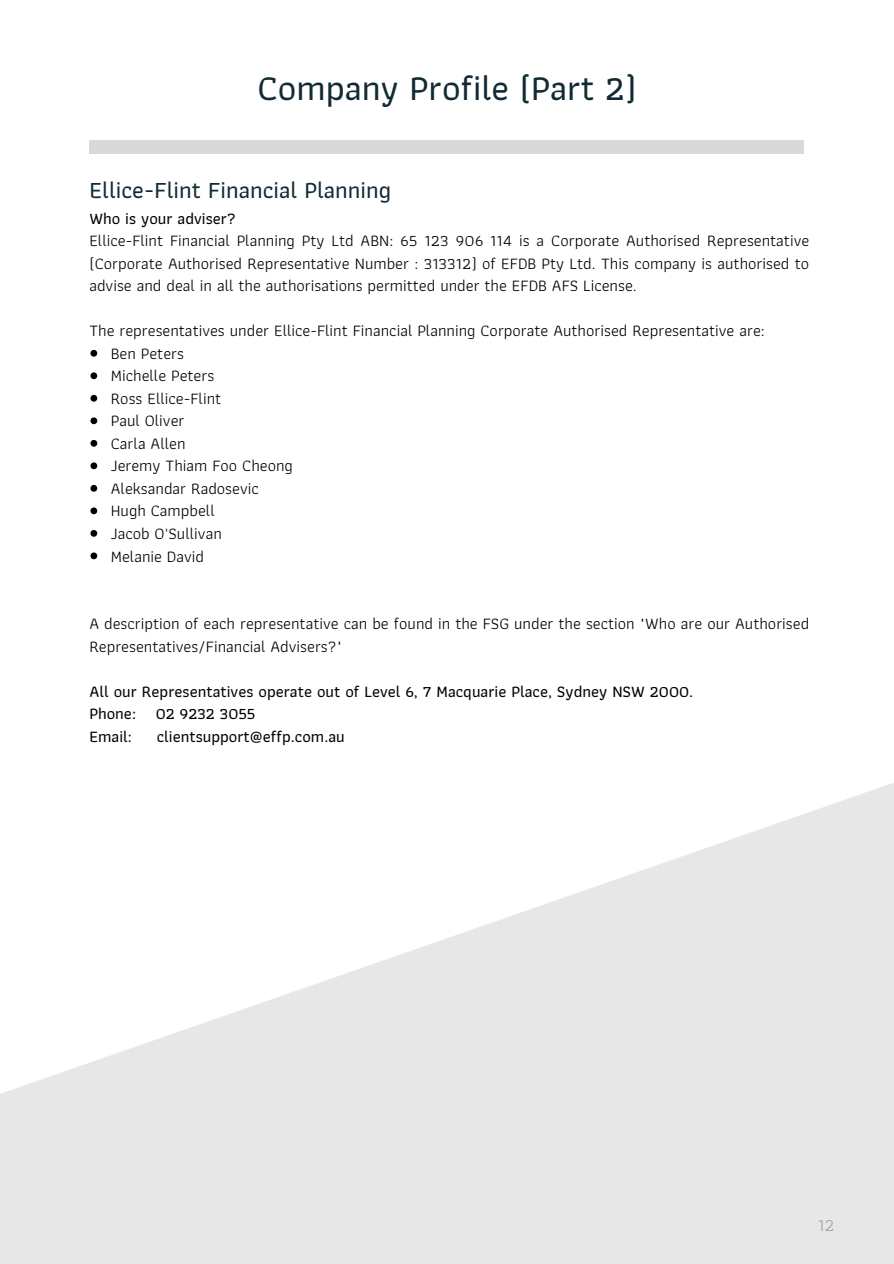
<style>
.page{position:relative;width:894px;height:1264px;background:#fff}
.page>*{position:absolute;margin:0;border:0;box-sizing:border-box;transform-origin:0 0}
.t1{font:500 36px "Athiti";color:#112a34}
.t2{font:500 24px "Athiti";color:#112a34}
.t3{font:18px "Athiti";color:#a6a6a6}
.t4{font:16.5px/22.5px "Athiti";color:#000;text-align:justify}
.t5{font:500 16.5px/22.5px "Athiti";color:#000}
</style>
<div class="page">
<div style="left:89px;top:140px;width:715px;height:14px;background:#d9d9d9"></div>
<svg style="left:90px;top:350px;width:7px;height:6px"></svg>
<svg style="left:90px;top:372px;width:7px;height:7px"></svg>
<svg style="left:90px;top:395px;width:7px;height:6px"></svg>
<svg style="left:90px;top:417px;width:7px;height:7px"></svg>
<svg style="left:90px;top:440px;width:7px;height:6px"></svg>
<svg style="left:90px;top:462px;width:7px;height:7px"></svg>
<svg style="left:90px;top:485px;width:7px;height:6px"></svg>
<svg style="left:90px;top:507px;width:7px;height:7px"></svg>
<svg style="left:90px;top:530px;width:7px;height:6px"></svg>
<svg style="left:90px;top:552px;width:7px;height:7px"></svg>
<svg style="left:0;top:783px;width:893px;height:480px;fill:#e7e7e7"></svg>
<h1 class="t1" style="left:257px;top:59px;width:380px">Company Profile (Part 2)</h1>
<h2 class="t2" style="left:89px;top:170px;width:303px">Ellice-Flint Financial Planning</h2>
<p class="t5" style="left:89px;top:207px;width:148px">Who is your adviser?</p>
<p class="t4" style="left:89px;top:229px;width:721px">Ellice-Flint Financial Planning Pty Ltd ABN: 65 123 906 114 is a Corporate Authorised Representative (Corporate Authorised Representative Number : 313312) of EFDB Pty Ltd. This company is authorised to advise and deal in all the authorisations permitted under the EFDB AFS License.</p>
<p class="t4" style="left:89px;top:319px;width:676px">The representatives under Ellice-Flint Financial Planning Corporate Authorised Representative are:</p>
<p class="t4" style="left:111px;top:342px;width:75px">Ben Peters</p>
<p class="t4" style="left:111px;top:364px;width:105px">Michelle Peters</p>
<p class="t4" style="left:111px;top:387px;width:112px">Ross Ellice-Flint</p>
<p class="t4" style="left:111px;top:409px;width:75px">Paul Oliver</p>
<p class="t4" style="left:111px;top:432px;width:76px">Carla Allen</p>
<p class="t4" style="left:111px;top:454px;width:183px">Jeremy Thiam Foo Cheong</p>
<p class="t4" style="left:111px;top:477px;width:149px">Aleksandar Radosevic</p>
<p class="t4" style="left:111px;top:499px;width:105px">Hugh Campbell</p>
<p class="t4" style="left:111px;top:522px;width:112px">Jacob O'Sullivan</p>
<p class="t4" style="left:111px;top:544px;width:95px">Melanie David</p>
<p class="t4" style="left:89px;top:612px;width:721px">A description of each representative can be found in the FSG under the section "Who are our Authorised<br>Representatives/Financial Advisers?"</p>
<h3 class="t5" style="left:89px;top:679px;width:605px">All our Representatives operate out of Level 6, 7 Macquarie Place, Sydney NSW 2000.<br>Phone: 02 9232 3055<br>Email:</h3>
<h3 class="t5" style="left:157px;top:724px;width:189px">clientsupport@effp.com.au</h3>
<p class="t3" style="left:817px;top:1210px;width:18px">12</p>
</div>
